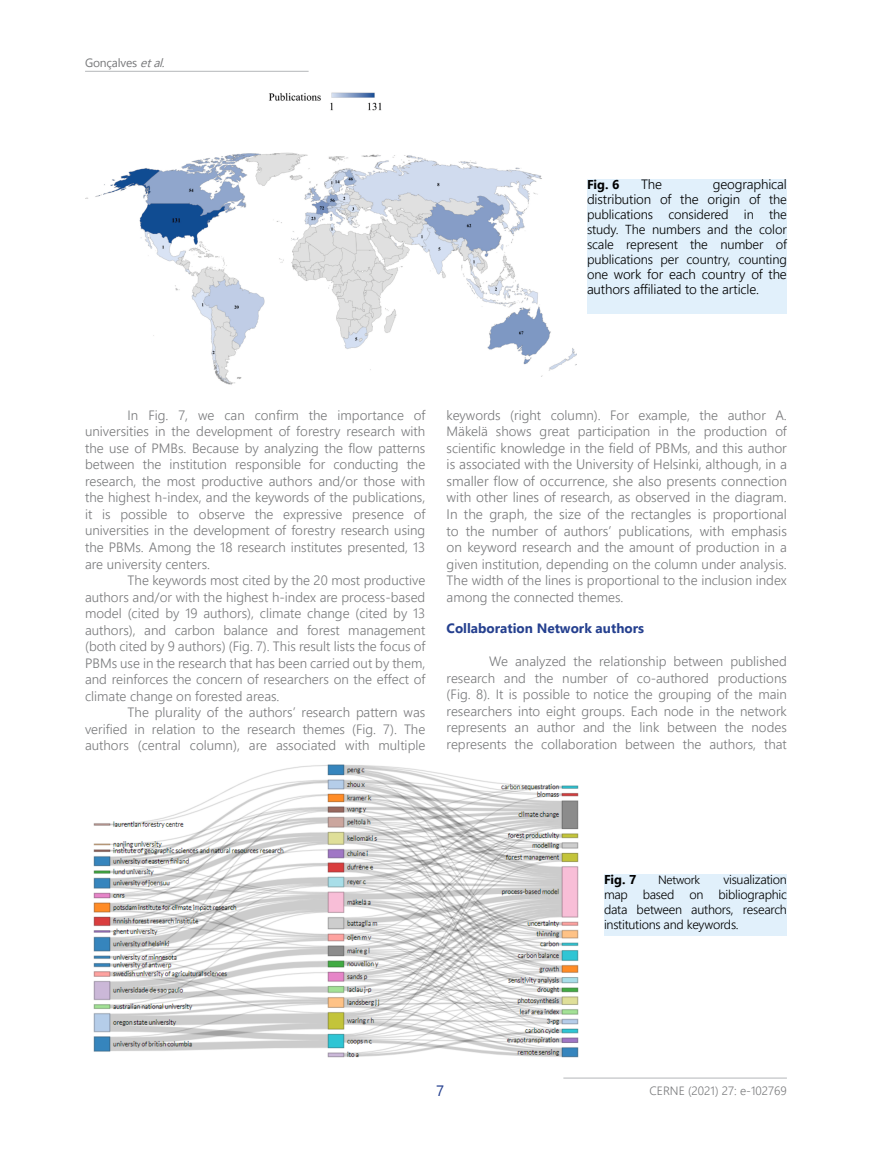
<style>
.page{position:relative;width:872px;height:1149px;background:#fff}
.page>*{position:absolute;margin:0;border:0;box-sizing:border-box;transform-origin:0 0}
.t1{font:15px "Nirmala UI";color:#25408f}
.t2{font:300 13.8px/16.5px "Nirmala UI";color:#78797b;text-align:justify}
.t3{font:300 13.5px/16.5px "Nirmala UI";color:#78797b;text-align:justify}
.t4{font:300 13.5px/15px "Nirmala UI";letter-spacing:-.01em;color:#000;text-align:right}
.t5{font:700 13.5px "Nirmala UI";color:#25408f}
.t6{font:300 13.05px/15px "Nirmala UI";letter-spacing:-.01em;color:#000;text-align:justify}
.t7{font:300 12.75px/15px "Nirmala UI";letter-spacing:-.02em;color:#000;text-align:justify}
.t8{font:700 12.75px "Nirmala UI";color:#000}
.t9{font:300 12px "Nirmala UI";color:#78797b}
.t10{font:12px "Nirmala UI";letter-spacing:-.015em;color:#78797b}
.t11{font:300 12px "Nirmala UI";letter-spacing:-.02em;color:#000}
.s1{font-style:italic}
.s2{font-size:13.05px}
.s3{font-size:13.5px}
</style>
<div class="page">
<hr style="left:563px;top:1077px;width:224px;height:1px;background:#bdbfc1">
<hr style="left:85px;top:71px;width:223px;height:1px;background:#bdbfc1">
<img style="left:85px;top:92px;width:491px;height:293px">
<div style="left:587px;top:179px;width:200px;height:134px;background:#e1f0fb"></div>
<img style="left:93px;top:764px;width:486px;height:294px">
<div style="left:604px;top:874px;width:183px;height:61px;background:#e1f0fb"></div>
<p class="t10" style="left:85px;top:53px;width:86px">Gonçalves <span class="s1">etal.</span></p>
<p class="t4" style="left:587px;top:175px;width:201px">geographical<br>distribution of the origin of <span class="s2">the</span></p>
<p class="t6" style="left:587px;top:206px;width:201px">publications considered in the study. The numbers and the color scale represent the number of publications per country, counting</p>
<p class="t4" style="left:587px;top:265px;width:201px;text-align:left"><span class="s2">one</span> work for each country of the authors affiliated to the article.</p>
<p class="t8" style="left:587px;top:174px;width:34px">Fig. 6</p>
<p class="t4" style="left:641px;top:175px;width:23px">The</p>
<p class="t3" style="left:85px;top:406px;width:342px;text-indent:43px">In Fig. 7, we can confirm the importance of universities in the development of forestry research with the use of PMBs. Because by analyzing the flow patterns between the institution responsible for conducting the research, the most productive authors and/or those with the highest h-index, and the keywords of the publications, it is possible to observe the expressive presence of universities in the development of forestry research using the PBMs. Among the 18 research institutes presented, 13 are university centers.</p>
<p class="t3" style="left:85px;top:571px;width:342px;text-indent:43px">The keywords most cited by the 20 most productive authors and/or with the highest h-index are process-based model (cited by 19 authors), climate change (cited by 13 authors), and carbon balance and forest management (both cited by 9 authors) (Fig. 7). This result lists the focus of PBMs use in the research that has been carried out by them, and reinforces the concern of researchers on the effect of climate change on forested areas.</p>
<p class="t3" style="left:85px;top:703px;width:342px;text-indent:43px">The plurality of the authors’ research pattern was verified in relation to the research themes (Fig. 7). The authors (central column), are associated with multiple</p>
<p class="t3" style="left:446px;top:406px;width:342px">keywords (right column). For example, the author A.<br>Mäkelä shows great participation in the production of</p>
<p class="t2" style="left:446px;top:439px;width:342px"><span class="s3">scientific</span> knowledge in the field of PBMs, and this author is associated with the University of Helsinki, although, in a smaller flow of occurrence, she also presents connection with other lines of research, as observed in the diagram.<br>In the graph, the size of the rectangles is proportional to the number of authors’ publications, with emphasis on keyword research and the <span class="s3">amount of production in a</span></p>
<p class="t3" style="left:446px;top:554px;width:342px">given institution, depending on the column under analysis.<br>The width of the lines is proportional to the inclusion index among the connected themes.</p>
<p class="t5" style="left:446px;top:617px;width:199px">Collaboration Network authors</p>
<p class="t3" style="left:446px;top:652px;width:342px;text-indent:43px">We analyzed the relationship between published research and the number of co-authored productions (Fig. 8). It is possible to notice the grouping of the main researchers into eight groups. Each node in the network represents an author and the link between the nodes represents the collaboration between the authors, that</p>
<p class="t7" style="left:604px;top:870px;width:184px;text-indent:119px">visualization map based on bibliographic data between authors, research institutions and keywords.</p>
<p class="t8" style="left:604px;top:869px;width:34px">Fig. 7</p>
<p class="t11" style="left:658px;top:869px;width:44px">Network</p>
<p class="t1" style="left:436px;top:1078px;width:10px">7</p>
<p class="t9" style="left:649px;top:1080px;width:139px">CERNE (2021) 27: e-102769</p>
</div>
